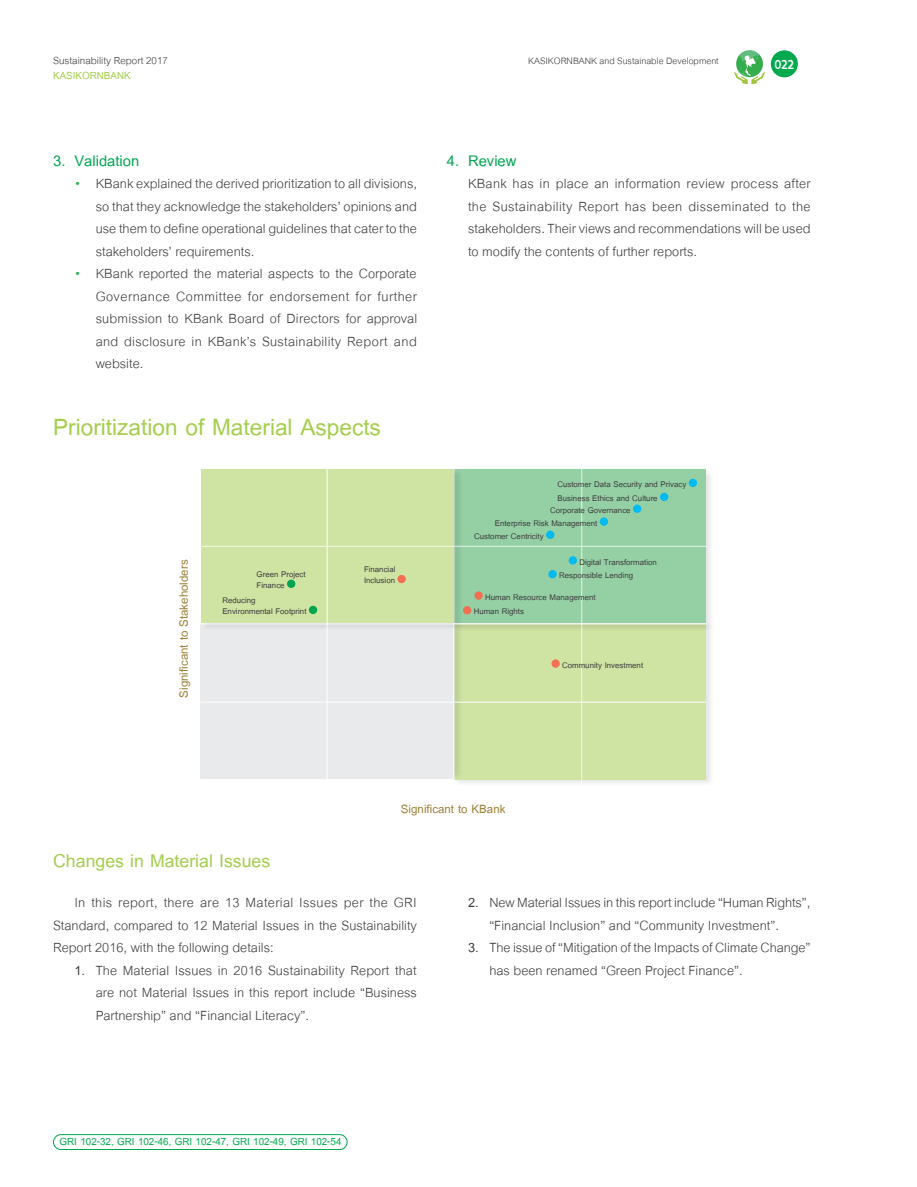
<style>
.page{position:relative;width:917px;height:1187px;background:#fff}
.page>*{position:absolute;margin:0;border:0;box-sizing:border-box;transform-origin:0 0}
.t1{font:700 34.5px "Cordia New";color:#a4ce4c}
.t2{font:700 27px "Cordia New";color:#a4ce4c}
.t3{font:700 22.5px "Cordia New";color:#00a54f}
.t4{font:22.5px "K Bsirichana";color:#fff}
.t5{font:19.5px/22.5px "Cordia New";color:#3e3e3f;text-align:justify}
.t6{font:700 17.55px "Cordia New";color:#9d8138}
.t7{font:700 15px "Cordia New";color:#00a94e}
.t8{font:15px "Cordia New";color:#3e3e3f}
.t9{font:700 15px "Cordia New";color:#a4ce4c}
.t10{font:13.5px "Cordia New";color:#3e3e3f}
.t11{font:700 12px/11.4px "Cordia New";color:#3e3e3f}
.t12{font:700 10.5px "Cordia New";color:#3e3e3f}
.s1{color:#23b24b}
.s2{font-weight:700}
</style>
<div class="page">
<svg style="left:734px;top:50px;width:30px;height:34px"></svg>
<div style="left:770px;top:50px;width:27px;height:27px;background:#00a94e;border-radius:50%"></div>
<div style="left:53px;top:1134px;width:294px;height:15px;border:1px solid #00a94e;border-radius:7px"></div>
<div style="left:453px;top:622px;width:261px;height:164px;background:#231f20;opacity:.11"></div>
<div style="left:453px;top:624px;width:252px;height:155px;background:#cfe3a3"></div>
<div style="left:200px;top:615px;width:263px;height:164px;background:#231f20;opacity:.11"></div>
<div style="left:201px;top:624px;width:253px;height:155px;background:#e9eaeb"></div>
<hr style="left:201px;top:701px;width:505px;height:1px;background:#fff">
<div style="left:454px;top:469px;width:260px;height:163px;background:#231f20;opacity:.12"></div>
<div style="left:454px;top:469px;width:251px;height:154px;background:#95d0a5"></div>
<hr style="left:581px;top:466px;width:1px;height:317px;background:#fff">
<div style="left:546px;top:530px;width:8px;height:9px;background:#00baf1;border-radius:50%"></div>
<div style="left:688px;top:478px;width:8px;height:9px;background:#00baf1;border-radius:50%"></div>
<svg style="left:659px;top:492px;width:9px;height:9px"></svg>
<svg style="left:632px;top:504px;width:9px;height:9px"></svg>
<div style="left:568px;top:556px;width:9px;height:8px;background:#00baf1;border-radius:50%"></div>
<div style="left:599px;top:517px;width:9px;height:8px;background:#00baf1;border-radius:50%"></div>
<div style="left:548px;top:570px;width:8px;height:8px;background:#00baf1;border-radius:50%"></div>
<div style="left:474px;top:591px;width:8px;height:8px;background:#f36f51;border-radius:50%"></div>
<div style="left:551px;top:659px;width:8px;height:8px;background:#f36f51;border-radius:50%"></div>
<hr style="left:453px;top:464px;width:1px;height:319px;background:#fff">
<div style="left:201px;top:467px;width:262px;height:164px;background:#231f20;opacity:.11"></div>
<div style="left:201px;top:469px;width:252px;height:154px;background:#cfe3a3"></div>
<div style="left:287px;top:579px;width:8px;height:9px;background:#00a54f;border-radius:50%"></div>
<hr style="left:326px;top:464px;width:1px;height:319px;background:#fff">
<hr style="left:201px;top:623px;width:505px;height:1px;background:#fff">
<hr style="left:201px;top:546px;width:505px;height:1px;background:#fff">
<div style="left:309px;top:605px;width:8px;height:9px;background:#00a54f;border-radius:50%"></div>
<div style="left:397px;top:574px;width:8px;height:9px;background:#f36f51;border-radius:50%"></div>
<div style="left:463px;top:606px;width:8px;height:8px;background:#f36f51;border-radius:50%"></div>
<p class="t8" style="left:53px;top:50px;width:116px">Sustainability Report 2017</p>
<p class="t10" style="left:528px;top:52px;width:192px">KASIKORNBANK and Sustainable Development</p>
<p class="t9" style="left:53px;top:66px;width:79px">KASIKORNBANK</p>
<p class="t4" style="left:774px;top:48px;width:21px">022</p>
<p class="t3" style="left:53px;top:147px;width:88px">3. Validation</p>
<p class="t5" style="left:96px;top:172px;width:323px;text-indent:-21px"><span class="s1">•</span> KBank explained the derived prioritization to all divisions, so that they acknowledge the stakeholders’ opinions and use them to define operational guidelines that cater to the stakeholders’ requirements.</p>
<p class="t5" style="left:96px;top:262px;width:323px;text-indent:-21px"><span class="s1">•</span> KBank reported the material aspects to the Corporate Governance Committee for endorsement for further submission to KBank Board of Directors for approval and disclosure in KBank’s Sustainability Report and website.</p>
<h1 class="t1" style="left:53px;top:406px;width:329px">Prioritization of Material Aspects</h1>
<p class="t6" style="left:173px;top:697px;width:139px;rotate:-90deg">Significant to Stakeholders</p>
<p class="t11" style="left:256px;top:568px;width:51px">Green Project<br>Finance</p>
<p class="t11" style="left:222px;top:594px;width:86px">Reducing<br>Environmental Footprint</p>
<p class="t11" style="left:364px;top:563px;width:33px">Financial<br>Inclusion</p>
<p class="t3" style="left:446px;top:147px;width:71px">4. Review</p>
<p class="t5" style="left:468px;top:172px;width:344px">KBank has in place an information review process after the Sustainability Report has been disseminated to the stakeholders. Their views and recommendations will be used to modify the contents of further reports.</p>
<p class="t11" style="left:557px;top:477px;width:130px;line-height:14px">Customer Data Security and Privacy<br>Business Ethics and Culture</p>
<p class="t11" style="left:550px;top:504px;width:82px">Corporate Governance</p>
<p class="t11" style="left:494px;top:517px;width:104px">Enterprise Risk Management</p>
<p class="t11" style="left:474px;top:530px;width:71px">Customer Centricity</p>
<p class="t11" style="left:579px;top:556px;width:79px">Digital Transformation</p>
<p class="t11" style="left:485px;top:565px;width:149px;line-height:21.3px;text-indent:74px">Responsible Lending<br>Human Resource Management</p>
<p class="t12" style="left:461px;top:606px;width:51px">9.สิทธิมนุษยชน</p>
<p class="t11" style="left:473px;top:606px;width:52px">Human Rights</p>
<p class="t11" style="left:562px;top:659px;width:82px">Community Investment</p>
<p class="t6" style="left:401px;top:797px;width:106px">Significant to KBank</p>
<h2 class="t2" style="left:53px;top:844px;width:219px">Changes in Material Issues</h2>
<p class="t5" style="left:53px;top:890px;width:365px;text-indent:21px">In this report, there are 13 Material Issues per the GRI Standard, compared to 12 Material Issues in the Sustainability Report 2016, with the following details:</p>
<p class="t5" style="left:96px;top:957px;width:323px;text-indent:-21px"><span class="s2">1.</span> The Material Issues in 2016 Sustainability Report that are not Material Issues in this report include “Business Partnership” and “Financial Literacy”.</p>
<p class="t7" style="left:59px;top:1132px;width:283px">GRI 102-32, GRI 102-46, GRI 102-47, GRI 102-49, GRI 102-54</p>
<p class="t5" style="left:468px;top:890px;width:343px;text-align:center"><span class="s2">2.</span> New Material Issues in this report include “Human Rights”, “Financial Inclusion” and “Community Investment”.</p>
<p class="t5" style="left:489px;top:935px;width:322px;text-indent:-21px"><span class="s2">3.</span> The issue of “Mitigation of the Impacts of Climate Change” has been renamed “Green Project Finance”.</p>
</div>
